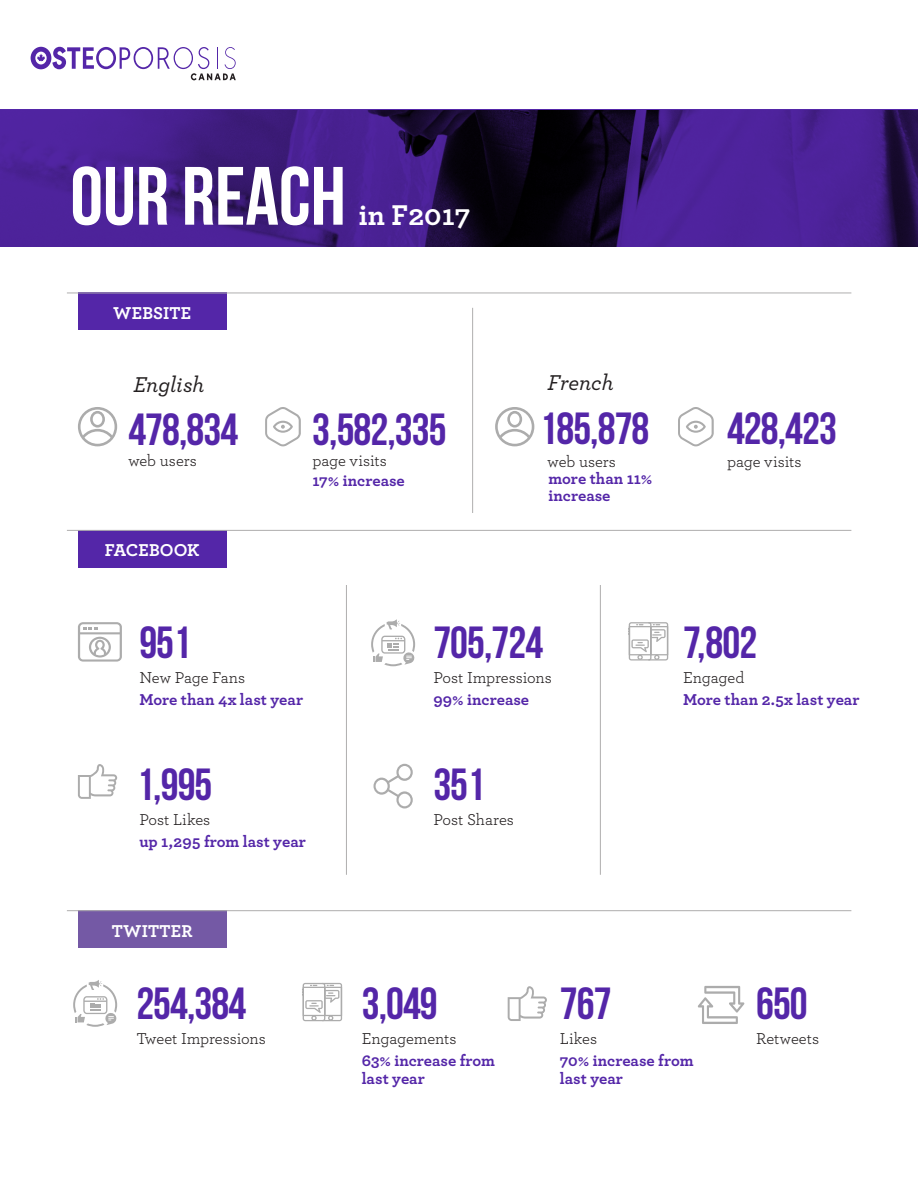
<style>
.page{position:relative;width:918px;height:1188px;background:#fff}
.page>*{position:absolute;margin:0;border:0;box-sizing:border-box;transform-origin:0 0}
.t1{font:82.5px "Bebas Neue";color:#fff}
.t2{font:45px "Bebas Neue";letter-spacing:-.02em;color:#5426a8}
.t3{font:700 30px "Archer";color:#fff}
.t4{font:italic 500 22.5px "Archer";letter-spacing:-.005em;color:#231f20}
.t5{font:700 18px "Archer";letter-spacing:.01em;color:#fff}
.t6{font:700 16.5px/18px "Archer";color:#5426a8}
.t7{font:16.5px "Archer";letter-spacing:-.005em;color:#231f20}
</style>
<div class="page">
<svg style="left:0;top:110px;width:918px;height:137px;background:#391973"></svg>
<svg style="left:302px;top:983px;width:40px;height:38px"></svg>
<svg style="left:628px;top:622px;width:40px;height:39px"></svg>
<div style="left:78px;top:293px;width:148px;height:37px;background:#5426a8"></div>
<div style="left:78px;top:910px;width:148px;height:38px;background:#7459a5"></div>
<hr style="left:67px;top:293px;width:784px;height:1px;background:#afaeae">
<hr style="left:67px;top:910px;width:784px;height:1px;background:#afaeae">
<svg style="left:265px;top:407px;width:36px;height:39px"></svg>
<svg style="left:678px;top:407px;width:36px;height:39px"></svg>
<svg style="left:78px;top:407px;width:39px;height:39px"></svg>
<svg style="left:495px;top:407px;width:39px;height:39px"></svg>
<svg style="left:78px;top:764px;width:39px;height:35px"></svg>
<svg style="left:508px;top:986px;width:39px;height:35px"></svg>
<svg style="left:374px;top:764px;width:39px;height:44px"></svg>
<svg style="left:73px;top:980px;width:44px;height:47px"></svg>
<svg style="left:371px;top:619px;width:44px;height:47px"></svg>
<svg style="left:698px;top:986px;width:46px;height:38px"></svg>
<svg style="left:78px;top:622px;width:44px;height:40px"></svg>
<div style="left:78px;top:530px;width:148px;height:38px;background:#5426a8"></div>
<hr style="left:67px;top:530px;width:784px;height:1px;background:#afaeae">
<hr style="left:346px;top:585px;width:1px;height:290px;background:#afaeae">
<hr style="left:600px;top:585px;width:1px;height:290px;background:#afaeae">
<hr style="left:472px;top:308px;width:1px;height:205px;background:#afaeae">
<svg style="left:31px;top:47px;width:205px;height:33px"></svg>
<h1 class="t1" style="left:70px;top:166px;width:277px">OUR REACH</h1>
<h3 class="t3" style="left:359px;top:201px;width:114px">in F2017</h3>
<p class="t5" style="left:113px;top:305px;width:80px">WEBSITE</p>
<h3 class="t4" style="left:133px;top:374px;width:72px">English</h3>
<h2 class="t2" style="left:128px;top:413px;width:111px">478,834</h2>
<p class="t7" style="left:128px;top:453px;width:70px">web users</p>
<h2 class="t2" style="left:312px;top:413px;width:136px">3,582,335</h2>
<p class="t7" style="left:312px;top:453px;width:76px">page visits</p>
<h3 class="t4" style="left:548px;top:372px;width:67px">French</h3>
<h2 class="t2" style="left:540px;top:412px;width:111px">185,878</h2>
<h2 class="t2" style="left:727px;top:412px;width:111px">428,423</h2>
<p class="t7" style="left:548px;top:454px;width:70px">web users</p>
<p class="t7" style="left:727px;top:454px;width:76px">page visits</p>
<p class="t5" style="left:105px;top:542px;width:96px">FACEBOOK</p>
<p class="t6" style="left:312px;top:472px;width:94px">17% increase</p>
<p class="t6" style="left:549px;top:471px;width:105px;line-height:16.5px">more than 11% increase</p>
<h2 class="t2" style="left:139px;top:626px;width:53px">951</h2>
<h2 class="t2" style="left:433px;top:626px;width:111px">705,724</h2>
<p class="t7" style="left:139px;top:670px;width:107px">New Page Fans</p>
<p class="t6" style="left:139px;top:691px;width:165px">More than 4x last year</p>
<p class="t7" style="left:433px;top:670px;width:120px">Post Impressions</p>
<p class="t6" style="left:433px;top:691px;width:97px">99% increase</p>
<h2 class="t2" style="left:136px;top:768px;width:78px">1,995</h2>
<h2 class="t2" style="left:433px;top:768px;width:53px">351</h2>
<p class="t7" style="left:139px;top:811px;width:73px">Post Likes</p>
<p class="t6" style="left:139px;top:833px;width:168px">up 1,295 from last year</p>
<p class="t5" style="left:112px;top:922px;width:82px">TWITTER</p>
<p class="t7" style="left:433px;top:811px;width:82px">Post Shares</p>
<h2 class="t2" style="left:683px;top:626px;width:76px">7,802</h2>
<p class="t7" style="left:683px;top:670px;width:63px">Engaged</p>
<p class="t6" style="left:683px;top:691px;width:178px">More than 2.5x last year</p>
<h2 class="t2" style="left:136px;top:987px;width:111px">254,384</h2>
<p class="t7" style="left:136px;top:1030px;width:131px">Tweet Impressions</p>
<h2 class="t2" style="left:362px;top:987px;width:78px">3,049</h2>
<p class="t7" style="left:362px;top:1030px;width:96px">Engagements</p>
<p class="t6" style="left:362px;top:1052px;width:135px">63% increase from last year</p>
<h2 class="t2" style="left:560px;top:987px;width:53px">767</h2>
<h2 class="t2" style="left:756px;top:987px;width:53px">650</h2>
<p class="t7" style="left:560px;top:1030px;width:39px">Likes</p>
<p class="t6" style="left:560px;top:1052px;width:135px">70% increase from last year</p>
<p class="t7" style="left:756px;top:1030px;width:65px">Retweets</p>
</div>
